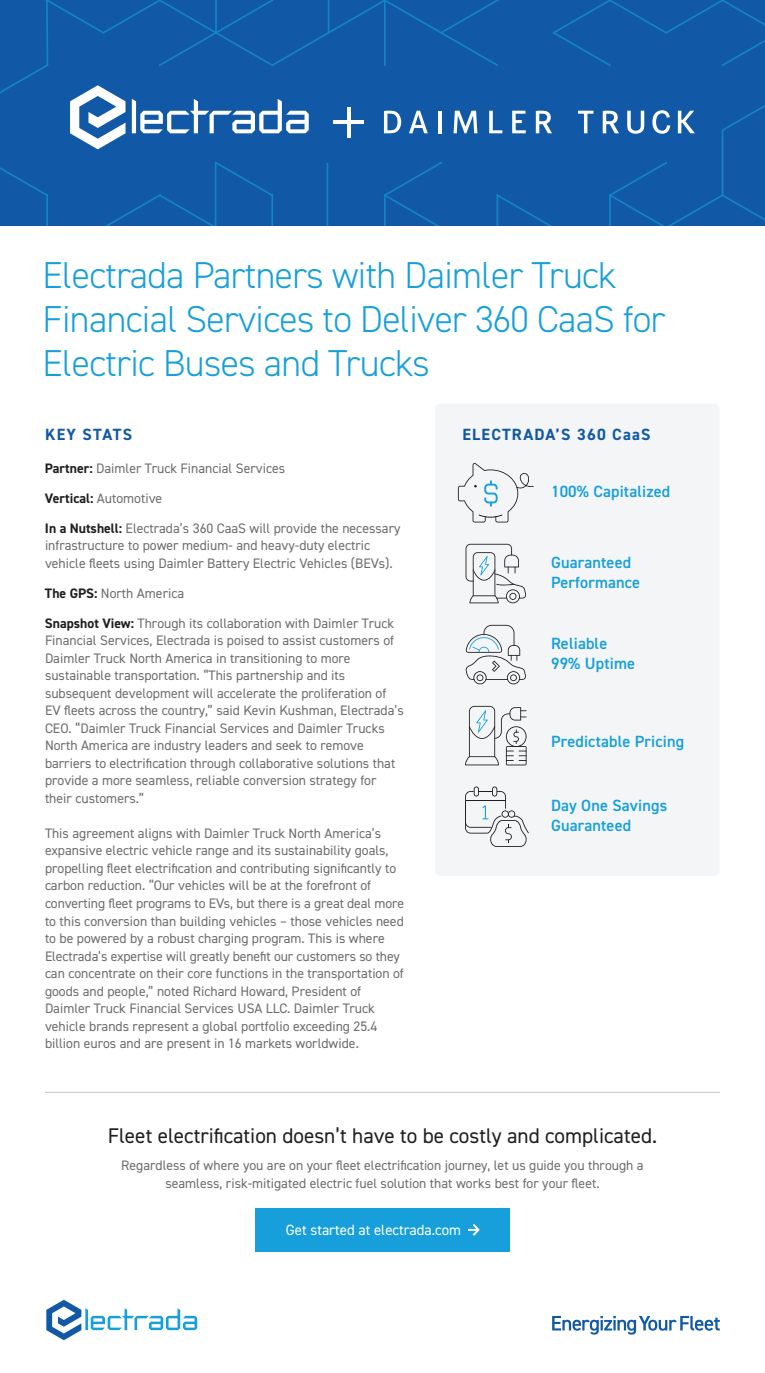
<style>
.page{position:relative;width:765px;height:1373px;background:#fff}
.page>*{position:absolute;margin:0;border:0;box-sizing:border-box;transform-origin:0 0}
.t1{font:300 37.5px/43.8px "DIN2014";letter-spacing:-.015em;color:#169fda}
.t2{font:21.25px "DIN2014";color:#201d1e}
.t3{font:600 16.25px/19.5px "DIN2014";letter-spacing:.01em;color:#169fda}
.t4{font:700 16.25px "DIN2014";letter-spacing:.075em;color:#1159a6}
.t5{font:14.75px "DIN2014";color:#fff}
.t6{font:13.75px/17.5px "DIN2014";color:#6d6d6e}
.s1{font-weight:700;color:#211e1e}
</style>
<div class="page">
<div style="left:0;top:0;width:765px;height:225px;background:#1159a6"></div>
<svg style="left:723px;top:105px;width:41px;height:26px"></svg>
<hr style="left:722px;top:129px;width:1px;height:67px;background:#169fda">
<svg style="left:553px;top:0;width:211px;height:66px"></svg>
<svg style="left:496px;top:194px;width:54px;height:31px"></svg>
<svg style="left:609px;top:162px;width:155px;height:63px"></svg>
<svg style="left:384px;top:162px;width:58px;height:63px"></svg>
<svg style="left:1px;top:168px;width:47px;height:57px"></svg>
<svg style="left:107px;top:162px;width:222px;height:63px"></svg>
<div style="left:435px;top:403px;width:285px;height:472px;background:#f3f5f6;border-radius:5px"></div>
<svg style="left:465px;top:706px;width:62px;height:59px"></svg>
<svg style="left:466px;top:625px;width:60px;height:59px"></svg>
<svg style="left:466px;top:544px;width:60px;height:59px"></svg>
<svg style="left:458px;top:463px;width:76px;height:59px"></svg>
<svg style="left:465px;top:786px;width:64px;height:61px"></svg>
<svg style="left:578px;top:111px;width:15px;height:22px"></svg>
<svg style="left:627px;top:111px;width:17px;height:23px"></svg>
<svg style="left:652px;top:110px;width:18px;height:24px"></svg>
<svg style="left:678px;top:111px;width:17px;height:22px"></svg>
<svg style="left:603px;top:111px;width:16px;height:22px"></svg>
<svg style="left:512px;top:111px;width:14px;height:22px"></svg>
<svg style="left:536px;top:111px;width:16px;height:22px"></svg>
<svg style="left:1px;top:0;width:502px;height:149px"></svg>
<div style="left:255px;top:1208px;width:255px;height:43px;background:#169fda"></div>
<svg style="left:468px;top:1224px;width:11px;height:11px"></svg>
<svg style="left:46px;top:1299px;width:151px;height:41px"></svg>
<hr style="left:45px;top:1092px;width:675px;height:1px;background:#c7c6c6">
<svg style="left:552px;top:1315px;width:168px;height:19px"></svg>
<h1 class="t1" style="left:42px;top:253px;width:624px">Electrada Partners with Daimler Truck<br>Financial Services to Deliver 360 CaaS for<br>Electric Buses and Trucks</h1>
<p class="t4" style="left:45px;top:429px;width:89px">KEY STATS</p>
<p class="t6" style="left:45px;top:454px;width:357px;line-height:30px"><span class="s1">Partner:</span> Daimler Truck Financial Services<br><span class="s1">Vertical:</span> Automotive<br><span class="s1">In a Nutshell:</span> Electrada’s 360 CaaS will provide the necessary</p>
<p class="t6" style="left:45px;top:538px;width:349px">infrastructure to power medium- and heavy-duty electric vehicle fleets using Daimler Battery Electric Vehicles (BEVs).</p>
<p class="t6" style="left:45px;top:579px;width:351px;line-height:30px"><span class="s1">The GPS:</span> North America<br><span class="s1">Snapshot View:</span> Through its collaboration with Daimler Truck</p>
<p class="t6" style="left:45px;top:633px;width:360px">Financial Services, Electrada is poised to assist customers of Daimler Truck North America in transitioning to more sustainable transportation. “This partnership and its subsequent development will accelerate the proliferation of EV fleets across the country,” said Kevin Kushman, Electrada’s CEO. “Daimler Truck Financial Services and Daimler Trucks North America are industry leaders and seek to remove barriers to electrification through collaborative solutions that provide a more seamless, reliable conversion strategy for their customers.”</p>
<p class="t6" style="left:45px;top:824px;width:361px">This agreement aligns with Daimler Truck North America’s expansive electric vehicle range and its sustainability goals, propelling fleet electrification and contributing significantly to carbon reduction. “Our vehicles will be at the forefront of converting fleet programs to EVs, but there is a great deal more to this conversion than building vehicles – those vehicles need to be powered by a robust charging program. This is where Electrada’s expertise will greatly benefit our customers so they can concentrate on their core functions in the transportation of goods and people,” noted Richard Howard, President of Daimler Truck Financial Services USA LLC. Daimler Truck vehicle brands represent a global portfolio exceeding 25.4 billion euros and are present in 16 markets worldwide.</p>
<p class="t4" style="left:462px;top:429px;width:190px">ELECTRADA’S 360 CaaS</p>
<p class="t3" style="left:551px;top:483px;width:121px">100% Capitalized</p>
<p class="t3" style="left:551px;top:554px;width:91px">Guaranteed<br>Performance</p>
<p class="t3" style="left:551px;top:635px;width:86px">Reliable<br>99% Uptime</p>
<p class="t3" style="left:551px;top:733px;width:135px">Predictable Pricing</p>
<p class="t3" style="left:551px;top:797px;width:118px">Day One Savings<br>Guaranteed</p>
<h2 class="t2" style="left:108px;top:1122px;width:551px">Fleet electrification doesn’t have to be costly and complicated.</h2>
<p class="t6" style="left:121px;top:1156px;width:524px;text-align:center">Regardless of where you are on your fleet electrification journey, let us guide you through a seamless, risk-mitigated electric fuel solution that works best for your fleet.</p>
<p class="t5" style="left:286px;top:1220px;width:177px">Get started at electrada.com</p>
</div>
